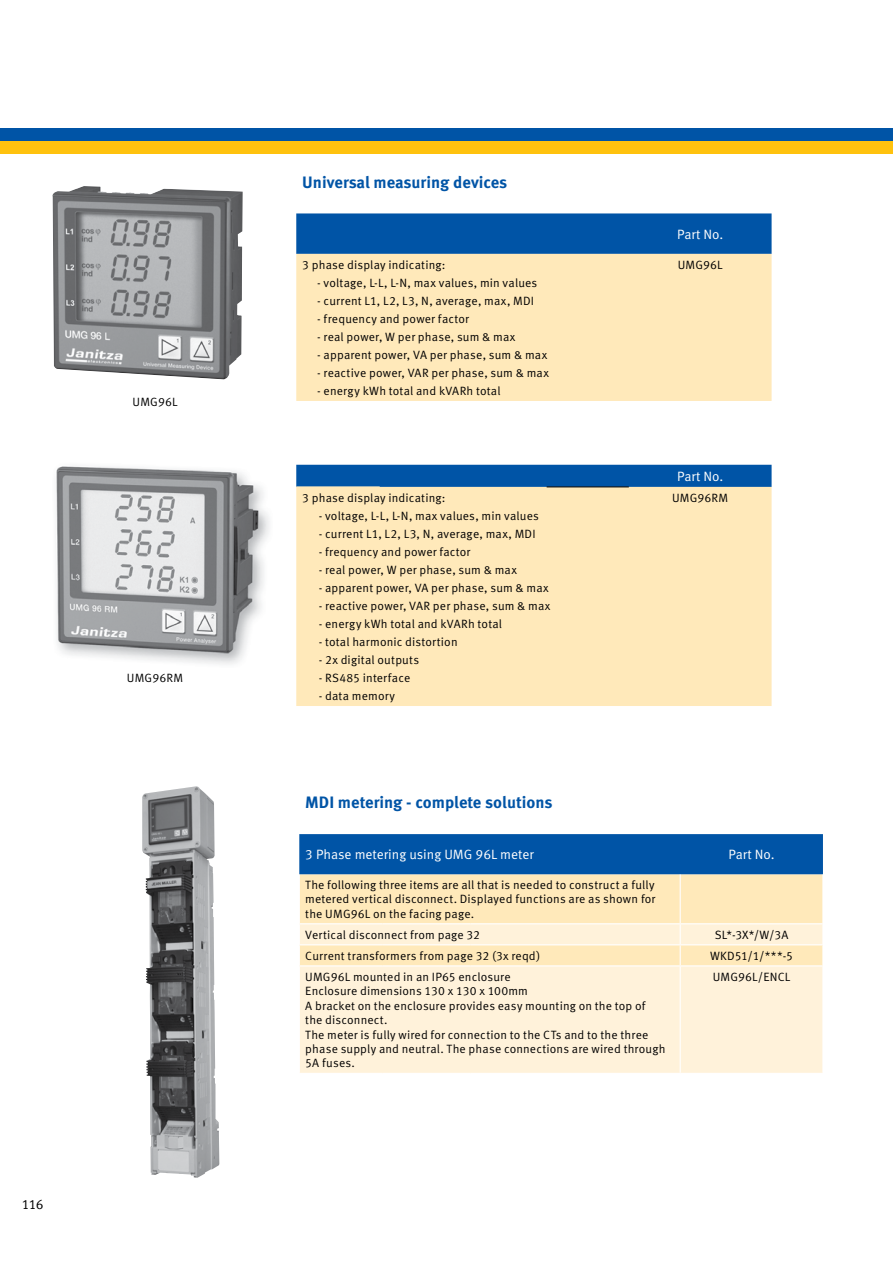
<style>
.page{position:relative;width:893px;height:1263px;background:#fff}
.page>*{position:absolute;margin:0;border:0;box-sizing:border-box;transform-origin:0 0}
.t1{font:700 16.5px "Meta Pro";color:#0054a6}
.t2{font:13.5px "Meta Pro";color:#fff}
.t3{font:13.5px "Meta Pro";color:#000}
.t4{font:12px/14.4px "Meta Pro";letter-spacing:.015em;color:#000;text-align:justify}
</style>
<div class="page">
<div style="left:0;top:128px;width:893px;height:13px;background:#0054a6"></div>
<div style="left:0;top:141px;width:893px;height:12px;background:#ffc20e"></div>
<div style="left:296px;top:213px;width:476px;height:41px;background:#0054a6"></div>
<svg style="left:296px;top:254px;width:476px;height:452px;background:#f2e4c2"></svg>
<hr style="left:547px;top:487px;width:82px;height:1px;background:#000">
<hr style="left:296px;top:487px;width:84px;height:1px;background:#ffe9ba">
<img style="left:52px;top:186px;width:191px;height:193px">
<img style="left:56px;top:466px;width:214px;height:198px">
<img style="left:142px;top:786px;width:77px;height:392px">
<div style="left:299px;top:834px;width:524px;height:40px;background:#0054a6"></div>
<div style="left:300px;top:874px;width:522px;height:49px;background:#ffe9ba"></div>
<svg style="left:300px;top:924px;width:522px;height:149px;background:#fff0d6"></svg>
<hr style="left:680px;top:874px;width:1px;height:49px;background:#fff">
<hr style="left:299px;top:944px;width:84px;height:1px;background:#fff">
<hr style="left:383px;top:944px;width:87px;height:1px;background:#fff">
<hr style="left:470px;top:944px;width:210px;height:1px;background:#fff">
<hr style="left:680px;top:944px;width:143px;height:1px;background:#fff">
<svg style="left:680px;top:924px;width:1px;height:41px"></svg>
<svg style="left:822px;top:924px;width:1px;height:41px"></svg>
<hr style="left:299px;top:965px;width:84px;height:1px;background:#fff">
<hr style="left:383px;top:965px;width:87px;height:1px;background:#fff">
<hr style="left:470px;top:965px;width:210px;height:1px;background:#fff">
<hr style="left:680px;top:965px;width:143px;height:1px;background:#fff">
<hr style="left:680px;top:966px;width:1px;height:107px;background:#fff">
<p class="t4" style="left:133px;top:394px;width:46px">UMG96L</p>
<p class="t4" style="left:127px;top:671px;width:58px">UMG96RM</p>
<p class="t3" style="left:22px;top:1196px;width:23px">116</p>
<h1 class="t1" style="left:302px;top:171px;width:206px">Universal measuring devices</h1>
<p class="t4" style="left:302px;top:258px;width:145px">3 phase display indicating:</p>
<p class="t4" style="left:317px;top:276px;width:222px">- voltage, L-L, L-N, max values, min values</p>
<p class="t4" style="left:317px;top:294px;width:218px">- current L1, L2, L3, N, average, max, MDI</p>
<p class="t4" style="left:317px;top:312px;width:153px">- frequency and power factor</p>
<p class="t4" style="left:317px;top:330px;width:200px">- real power, W per phase, sum &amp; max</p>
<p class="t4" style="left:317px;top:348px;width:232px">- apparent power, VA per phase, sum &amp; max</p>
<p class="t4" style="left:317px;top:366px;width:233px">- reactive power, VAR per phase, sum &amp; max</p>
<p class="t4" style="left:317px;top:384px;width:185px">- energy kWh total and kVARh total</p>
<p class="t4" style="left:302px;top:491px;width:145px">3 phase display indicating:</p>
<p class="t4" style="left:319px;top:509px;width:222px">- voltage, L-L, L-N, max values, min values</p>
<p class="t4" style="left:319px;top:527px;width:218px">- current L1, L2, L3, N, average, max, MDI</p>
<p class="t4" style="left:319px;top:545px;width:153px">- frequency and power factor</p>
<p class="t4" style="left:319px;top:563px;width:200px">- real power, W per phase, sum &amp; max</p>
<p class="t4" style="left:319px;top:581px;width:232px">- apparent power, VA per phase, sum &amp; max</p>
<p class="t4" style="left:319px;top:599px;width:233px">- reactive power, VAR per phase, sum &amp; max</p>
<p class="t4" style="left:319px;top:617px;width:185px">- energy kWh total and kVARh total</p>
<p class="t4" style="left:319px;top:635px;width:140px">- total harmonic distortion</p>
<p class="t4" style="left:319px;top:653px;width:102px">- 2x digital outputs</p>
<p class="t4" style="left:319px;top:671px;width:93px">- RS485 interface</p>
<p class="t4" style="left:319px;top:689px;width:78px">- data memory</p>
<p class="t2" style="left:677px;top:226px;width:48px">Part No.</p>
<p class="t4" style="left:678px;top:258px;width:46px">UMG96L</p>
<p class="t2" style="left:677px;top:468px;width:48px">Part No.</p>
<p class="t4" style="left:672px;top:491px;width:58px">UMG96RM</p>
<h1 class="t1" style="left:305px;top:792px;width:249px">MDI metering - complete solutions</h1>
<p class="t2" style="left:305px;top:847px;width:230px">3 Phase metering using UMG 96L meter</p>
<p class="t2" style="left:728px;top:847px;width:48px">Part No.</p>
<p class="t4" style="left:305px;top:878px;width:352px">The following three items are all that is needed to construct a fully metered vertical disconnect. Displayed functions are as shown for the UMG96L on the facing page.</p>
<p class="t4" style="left:305px;top:928px;width:176px">Vertical disconnect from page 32</p>
<p class="t4" style="left:715px;top:928px;width:75px">SL*-3X*/W/3A</p>
<p class="t4" style="left:305px;top:949px;width:236px">Current transformers from page 32 (3x reqd)</p>
<p class="t4" style="left:710px;top:949px;width:85px">WKD51/1/***-5</p>
<p class="t4" style="left:305px;top:970px;width:362px;text-align:left">UMG96L mounted in an IP65 enclosure<br>Enclosure dimensions 130 x 130 x 100mm<br>A bracket on the enclosure provides easy mounting on the top of the disconnect.<br>The meter is fully wired for connection to the CTs and to the three phase supply and neutral. The phase connections are wired through 5A fuses.</p>
<p class="t4" style="left:713px;top:970px;width:79px">UMG96L/ENCL</p>
</div>
